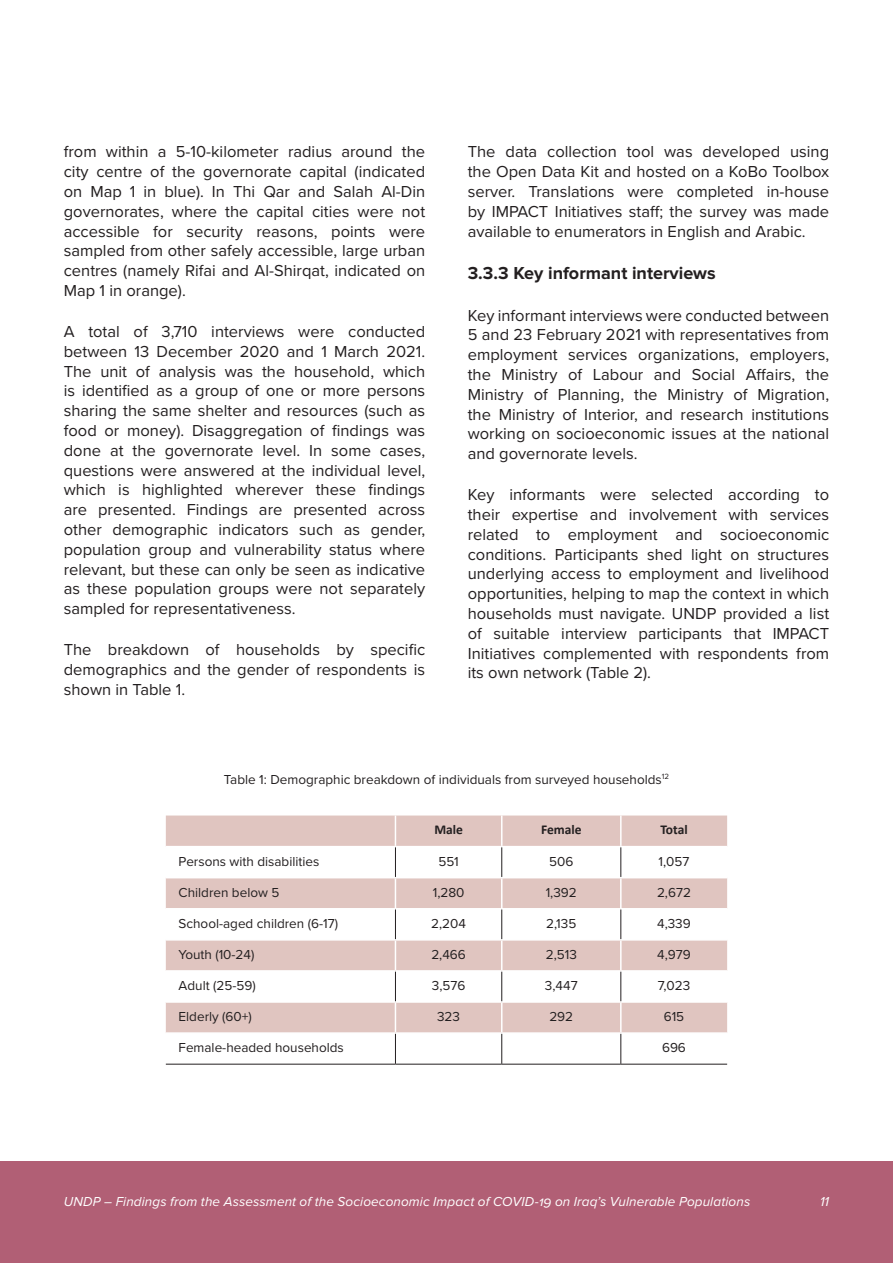
<style>
.page{position:relative;width:893px;height:1263px;background:#fff}
.page>*{position:absolute;margin:0;border:0;box-sizing:border-box;transform-origin:0 0}
.Head_3{font:700 18px "Proxima Nova";color:#231f20}
.Normal__Web{font:16.5px/19.8px "Proxima Nova";color:#231f20;text-align:justify}
.Box_text{font:13.5px "Proxima Nova";color:#231f20}
.t1{font:italic 13.5px "Proxima Nova";letter-spacing:.01em;color:#fff}
.Figure_heading{font:13.5px "Proxima Nova";color:#231f20}
.Box_text-2{font:700 13.5px "Calibri";color:#231f20}
</style>
<div class="page">
<div style="left:0;top:1161px;width:893px;height:102px;background:#b15f75"></div>
<hr style="left:0;top:1161px;width:1px;height:102px;background:#8e1737">
<svg style="left:166px;top:815px;width:561px;height:217px;fill:#e0c5c0"></svg>
<hr style="left:395px;top:815px;width:1px;height:31px;background:#fff">
<hr style="left:501px;top:815px;width:1px;height:31px;background:#fff">
<hr style="left:620px;top:815px;width:2px;height:31px;background:#fff">
<hr style="left:166px;top:846px;width:229px;height:1px;background:#fff">
<hr style="left:395px;top:846px;width:107px;height:1px;background:#fff">
<hr style="left:502px;top:846px;width:119px;height:1px;background:#fff">
<hr style="left:621px;top:846px;width:106px;height:1px;background:#fff">
<hr style="left:166px;top:877px;width:229px;height:1px;background:#fff">
<hr style="left:395px;top:877px;width:107px;height:1px;background:#fff">
<hr style="left:395px;top:878px;width:1px;height:30px;background:#fff">
<hr style="left:502px;top:877px;width:119px;height:1px;background:#fff">
<hr style="left:501px;top:878px;width:1px;height:30px;background:#fff">
<hr style="left:621px;top:877px;width:106px;height:1px;background:#fff">
<hr style="left:620px;top:878px;width:2px;height:30px;background:#fff">
<hr style="left:166px;top:908px;width:229px;height:1px;background:#fff">
<hr style="left:395px;top:908px;width:107px;height:1px;background:#fff">
<hr style="left:502px;top:908px;width:119px;height:1px;background:#fff">
<hr style="left:621px;top:908px;width:106px;height:1px;background:#fff">
<hr style="left:166px;top:939px;width:229px;height:1px;background:#fff">
<hr style="left:395px;top:939px;width:107px;height:1px;background:#fff">
<hr style="left:395px;top:940px;width:1px;height:30px;background:#fff">
<hr style="left:502px;top:939px;width:119px;height:1px;background:#fff">
<hr style="left:501px;top:940px;width:1px;height:30px;background:#fff">
<hr style="left:621px;top:939px;width:106px;height:1px;background:#fff">
<hr style="left:620px;top:940px;width:2px;height:30px;background:#fff">
<hr style="left:166px;top:970px;width:229px;height:2px;background:#fff">
<hr style="left:395px;top:970px;width:107px;height:2px;background:#fff">
<hr style="left:502px;top:970px;width:119px;height:2px;background:#fff">
<hr style="left:621px;top:970px;width:106px;height:2px;background:#fff">
<hr style="left:166px;top:1001px;width:229px;height:2px;background:#fff">
<hr style="left:395px;top:1001px;width:107px;height:2px;background:#fff">
<hr style="left:502px;top:1001px;width:119px;height:2px;background:#fff">
<hr style="left:621px;top:1001px;width:106px;height:2px;background:#fff">
<hr style="left:620px;top:1003px;width:2px;height:29px;background:#fff">
<hr style="left:395px;top:847px;width:1px;height:30px;background:#231f20">
<hr style="left:501px;top:847px;width:1px;height:30px;background:#231f20">
<hr style="left:620px;top:847px;width:1px;height:30px;background:#231f20">
<hr style="left:395px;top:909px;width:1px;height:30px;background:#231f20">
<hr style="left:501px;top:909px;width:1px;height:30px;background:#231f20">
<hr style="left:620px;top:909px;width:1px;height:30px;background:#231f20">
<svg style="left:395px;top:972px;width:1px;height:60px"></svg>
<svg style="left:501px;top:972px;width:1px;height:60px"></svg>
<svg style="left:620px;top:972px;width:1px;height:29px"></svg>
<hr style="left:395px;top:1034px;width:1px;height:30px;background:#231f20">
<hr style="left:501px;top:1034px;width:1px;height:30px;background:#231f20">
<hr style="left:620px;top:1034px;width:1px;height:30px;background:#231f20">
<hr style="left:166px;top:1064px;width:229px;height:1px;background:#231f20">
<hr style="left:395px;top:1064px;width:107px;height:1px;background:#231f20">
<hr style="left:502px;top:1064px;width:119px;height:1px;background:#231f20">
<hr style="left:621px;top:1064px;width:106px;height:1px;background:#231f20">
<p class="Normal__Web" style="left:64px;top:141px;width:363px">from within a 5-10-kilometer radius around the city centre of the governorate capital (indicated on Map 1 in blue). In Thi Qar and Salah Al-Din governorates, where the capital cities were not accessible for security reasons, points were sampled from other safely accessible, large urban centres (namely Rifai and Al-Shirqat, indicated on Map 1 in orange).</p>
<p class="Normal__Web" style="left:64px;top:321px;width:363px">A total of 3,710 interviews were conducted between 13 December 2020 and 1 March 2021.<br>The unit of analysis was the household, which is identified as a group of one or more persons sharing the same shelter and resources (such as food or money). Disaggregation of findings was done at the governorate level. In some cases, questions were answered at the individual level, which is highlighted wherever these findings are presented. Findings are presented across other demographic indicators such as gender, population group and vulnerability status where relevant, but these can only be seen as indicative as these population groups were not separately sampled for representativeness.</p>
<p class="Normal__Web" style="left:64px;top:639px;width:363px">The breakdown of households by specific demographics and the gender of respondents is shown in Table 1.</p>
<p class="Normal__Web" style="left:468px;top:141px;width:363px">The data collection tool was developed using the Open Data Kit and hosted on a KoBo Toolbox server. Translations were completed in-house by IMPACT Initiatives staff; the survey was made available to enumerators in English and Arabic.</p>
<p class="Head_3" style="left:468px;top:263px;width:249px">3.3.3 Key informant interviews</p>
<p class="Normal__Web" style="left:468px;top:304px;width:363px">Key informant interviews were conducted between 5 and 23 February 2021 with representatives from employment services organizations, employers, the Ministry of Labour and Social Affairs, the Ministry of Planning, the Ministry of Migration, the Ministry of Interior, and research institutions working on socioeconomic issues at the national and governorate levels.</p>
<p class="Normal__Web" style="left:468px;top:484px;width:363px">Key informants were selected according to their expertise and involvement with services related to employment and socioeconomic conditions. Participants shed light on structures underlying access to employment and livelihood opportunities, helping to map the context in which households must navigate. UNDP provided a list of suitable interview participants that IMPACT Initiatives complemented with respondents from its own network (Table 2).</p>
<p class="Figure_heading" style="left:224px;top:769px;width:447px">Table 1: Demographic breakdown of individuals from surveyed households<sup>12</sup></p>
<p class="Box_text-2" style="left:434px;top:821px;width:30px">Male</p>
<p class="Box_text-2" style="left:541px;top:821px;width:42px">Female</p>
<p class="Box_text-2" style="left:660px;top:821px;width:29px">Total</p>
<p class="Box_text" style="left:179px;top:851px;width:142px">Persons with disabilities</p>
<p class="Box_text" style="left:438px;top:851px;width:22px">551</p>
<p class="Box_text" style="left:549px;top:851px;width:26px">506</p>
<p class="Box_text" style="left:659px;top:851px;width:32px">1,057</p>
<p class="Box_text" style="left:179px;top:882px;width:102px">Children below 5</p>
<p class="Box_text" style="left:433px;top:882px;width:33px">1,280</p>
<p class="Box_text" style="left:546px;top:882px;width:33px">1,392</p>
<p class="Box_text" style="left:657px;top:882px;width:35px">2,672</p>
<p class="Box_text" style="left:179px;top:913px;width:161px">School-aged children (6-17)</p>
<p class="Box_text" style="left:431px;top:913px;width:36px">2,204</p>
<p class="Box_text" style="left:546px;top:913px;width:32px">2,135</p>
<p class="Box_text" style="left:657px;top:913px;width:35px">4,339</p>
<p class="Box_text" style="left:179px;top:944px;width:77px">Youth (10-24)</p>
<p class="Box_text" style="left:431px;top:944px;width:36px">2,466</p>
<p class="Box_text" style="left:546px;top:944px;width:33px">2,513</p>
<p class="Box_text" style="left:657px;top:944px;width:35px">4,979</p>
<p class="Box_text" style="left:179px;top:975px;width:79px">Adult (25-59)</p>
<p class="Box_text" style="left:432px;top:975px;width:35px">3,576</p>
<p class="Box_text" style="left:545px;top:975px;width:34px">3,447</p>
<p class="Box_text" style="left:658px;top:975px;width:34px">7,023</p>
<p class="Box_text" style="left:179px;top:1006px;width:75px">Elderly (60+)</p>
<p class="Box_text" style="left:437px;top:1006px;width:24px">323</p>
<p class="Box_text" style="left:549px;top:1006px;width:25px">292</p>
<p class="Box_text" style="left:664px;top:1006px;width:22px">615</p>
<p class="Box_text" style="left:179px;top:1037px;width:167px">Female-headed households</p>
<p class="Box_text" style="left:662px;top:1037px;width:25px">696</p>
<p class="t1" style="left:64px;top:1195px;width:688px">UNDP – Findings from the Assessment of the Socioeconomic Impact of COVID-19 on Iraq’s Vulnerable Populations</p>
<p class="t1" style="left:820px;top:1195px;width:11px">11</p>
</div>
